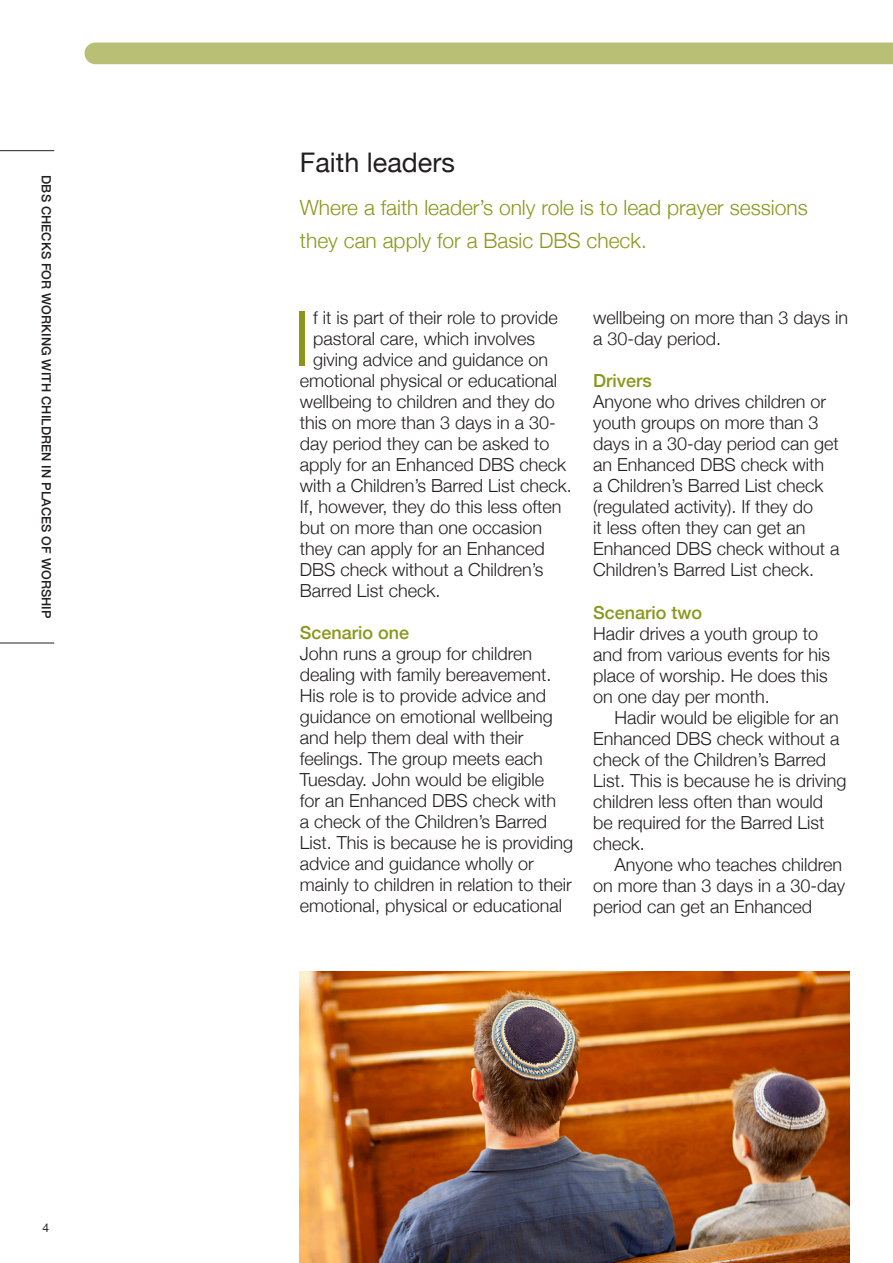
<style>
.page{position:relative;width:893px;height:1263px;background:#fff}
.page>*{position:absolute;margin:0;border:0;box-sizing:border-box;transform-origin:0 0}
.t1{font:300 76.8px "Helvetica Neue";color:#8b971b}
.t2{font:27px "Helvetica Neue";color:#231f20}
.t3{font:300 21px "Helvetica Neue";color:#8b971b}
.t4{font:300 18px/21px "Helvetica Neue";color:#231f20}
.t5{font:500 18px "Helvetica Neue";color:#8b971b}
.t6{font:500 12.75px "Helvetica Neue";letter-spacing:.01em;color:#231f20}
.t7{font:12px "Helvetica Neue";color:#231f20}
</style>
<div class="page">
<hr style="left:0;top:150px;width:54px;height:1px;background:#231f20">
<hr style="left:0;top:643px;width:54px;height:1px;background:#231f20">
<div style="left:85px;top:43px;width:808px;height:21px;background:#b9c076"></div>
<img style="left:300px;top:971px;width:550px;height:292px">
<p class="t6" style="left:57px;top:175px;width:445px;rotate:90deg">DBS CHECKS FOR WORKING WITH CHILDREN IN PLACES OF WORSHIP</p>
<p class="t7" style="left:43px;top:1219px;width:8px">4</p>
<p class="t2" style="left:300px;top:143px;width:157px">Faith leaders</p>
<p class="t3" style="left:300px;top:191px;width:510px">Where a faith leader’s only role is to lead prayer sessions</p>
<p class="t3" style="left:300px;top:224px;width:349px">they can apply for a Basic DBS check.</p>
<p class="t1" style="left:294px;top:276px;width:19px">I</p>
<p class="t4" style="left:313px;top:306px;width:246px">f it is part of their role to provide</p>
<p class="t4" style="left:313px;top:327px;width:223px">pastoral care, which involves</p>
<p class="t4" style="left:313px;top:348px;width:236px">giving advice and guidance on</p>
<p class="t4" style="left:300px;top:369px;width:259px">emotional physical or educational</p>
<p class="t4" style="left:300px;top:390px;width:257px">wellbeing to children and they do</p>
<p class="t4" style="left:300px;top:411px;width:258px">this on more than 3 days in a 30-</p>
<p class="t4" style="left:300px;top:432px;width:251px">day period they can be asked to</p>
<p class="t4" style="left:300px;top:453px;width:268px">apply for an Enhanced DBS check</p>
<p class="t4" style="left:300px;top:474px;width:274px">with a Children’s Barred List check.</p>
<p class="t4" style="left:300px;top:495px;width:263px">If, however, they do this less often</p>
<p class="t4" style="left:300px;top:516px;width:244px">but on more than one occasion</p>
<p class="t4" style="left:300px;top:537px;width:247px">they can apply for an Enhanced</p>
<p class="t4" style="left:300px;top:558px;width:245px">DBS check without a Children’s</p>
<p class="t4" style="left:300px;top:579px;width:142px">Barred List check.</p>
<p class="t5" style="left:300px;top:618px;width:111px">Scenario one</p>
<p class="t4" style="left:300px;top:642px;width:275px">John runs a group for children dealing with family bereavement.<br>His role is to provide advice and guidance on emotional wellbeing and help them deal with their feelings. The group meets each<br>Tuesday. John would be eligible<br>for an Enhanced DBS check with<br>a check of the Children’s Barred<br>List. This is because he is providing advice and guidance wholly or mainly to children in relation to their emotional, physical or educational</p>
<p class="t4" style="left:593px;top:306px;width:257px">wellbeing on more than 3 days in a 30-day period.</p>
<p class="t5" style="left:593px;top:366px;width:60px">Drivers</p>
<p class="t4" style="left:593px;top:390px;width:248px">Anyone who drives children or youth groups on more than 3 days in a 30-day period can get an Enhanced DBS check with<br>a Children’s Barred List check (regulated activity). If they do<br>it less often they can get an<br>Enhanced DBS check without a<br>Children’s Barred List check.</p>
<p class="t5" style="left:593px;top:598px;width:111px">Scenario two</p>
<p class="t4" style="left:593px;top:622px;width:239px">Hadir drives a youth group to and from various events for his place of worship. He does this on one day per month.</p>
<p class="t4" style="left:593px;top:706px;width:255px;text-indent:21px">Hadir would be eligible for an<br>Enhanced DBS check without a check of the Children’s Barred<br>List. This is because he is driving children less often than would be required for the Barred List check.</p>
<p class="t4" style="left:593px;top:853px;width:254px;text-indent:21px">Anyone who teaches children on more than 3 days in a 30-day period can get an Enhanced</p>
</div>
